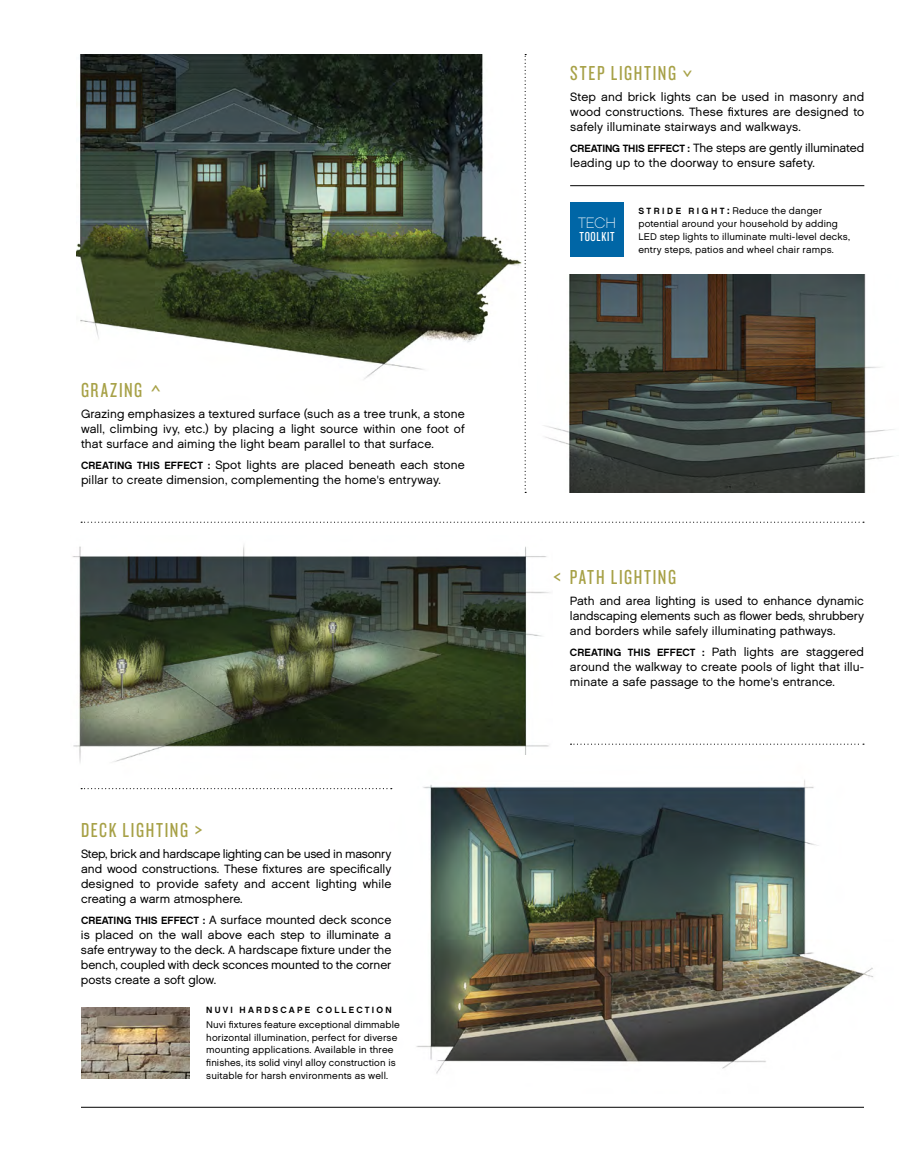
<style>
.page{position:relative;width:918px;height:1175px;background:#fff}
.page>*{position:absolute;margin:0;border:0;box-sizing:border-box;transform-origin:0 0}
.t1{font:21px "Knockout HTF28 Junior Featherwt";letter-spacing:.075em;color:#a7a147}
.t2{font:15px "Chalet Paris Nineteen Sixty";color:#fff}
.t3{font:13.5px "Knockout HTF28 Junior Featherwt";letter-spacing:.05em;color:#fff}
.t4{font:12px/15px "Chalet London Nineteen Sixty";letter-spacing:.01em;color:#000;text-align:justify}
.t5{font:9.75px/12.8px "Chalet London Nineteen Sixty";letter-spacing:.015em;color:#000}
.t6{font:9px "Chalet New York Nineteen Sixty";letter-spacing:.24em;color:#000}
.s1{font-family:"Chalet New York Nineteen Sixty";font-size:10.5px}
.s2{font-family:"Chalet New York Nineteen Sixty";font-size:9px}
</style>
<div class="page">
<img style="left:77px;top:54px;width:445px;height:325px">
<img style="left:72px;top:545px;width:478px;height:218px">
<img style="left:543px;top:275px;width:351px;height:218px">
<img style="left:390px;top:755px;width:483px;height:319px">
<svg style="left:525px;top:54px;width:1px;height:439px"></svg>
<svg style="left:81px;top:521px;width:783px;height:2px"></svg>
<svg style="left:81px;top:788px;width:311px;height:1px"></svg>
<svg style="left:571px;top:743px;width:293px;height:1px"></svg>
<hr style="left:81px;top:1107px;width:783px;height:1px;background:#000">
<div style="left:570px;top:202px;width:54px;height:54px;background:#0066a6"></div>
<hr style="left:570px;top:185px;width:294px;height:1px;background:#000">
<img style="left:81px;top:1007px;width:109px;height:71px">
<p class="t1" style="left:81px;top:379px;width:63px">GRAZING</p>
<p class="t4" style="left:81px;top:406px;width:385px">Grazing emphasizes a textured surface (such as a tree trunk, a stone wall, climbing ivy, etc.) by placing a light source within one foot of that surface and aiming the light beam parallel to that surface.</p>
<p class="t4" style="left:81px;top:457px;width:385px"><span class="s1">CREATING THIS EFFECT :</span> Spot lights are placed beneath each stone pillar to create dimension, complementing the home's entryway.</p>
<p class="t1" style="left:166px;top:384px;width:10px;rotate:90deg">&lt;</p>
<p class="t1" style="left:81px;top:819px;width:124px">DECK LIGHTING &gt;</p>
<p class="t4" style="left:81px;top:846px;width:312px">Step, brick and hardscape lighting can be used in masonry and wood constructions. These fixtures are specifically designed to provide safety and accent lighting while creating a warm atmosphere.</p>
<p class="t4" style="left:81px;top:912px;width:312px"><span class="s1">CREATING THIS EFFECT :</span> A surface mounted deck sconce is placed on the wall above each step to illuminate a safe entryway to the deck. A hardscape fixture under the bench, coupled with deck sconces mounted to the corner posts create a soft glow.</p>
<p class="t6" style="left:206px;top:1004px;width:187px">NUVI HARDSCAPE COLLECTION</p>
<p class="t5" style="left:206px;top:1018px;width:195px">Nuvi fixtures feature exceptional dimmable horizontal illumination, perfect for diverse mounting applications. Available in three finishes, its solid vinyl alloy construction is suitable for harsh environments as well.</p>
<p class="t1" style="left:570px;top:63px;width:107px">STEP LIGHTING</p>
<p class="t4" style="left:570px;top:89px;width:296px">Step and brick lights can be used in masonry and wood constructions. These fixtures are designed to safely illuminate stairways and walkways.</p>
<p class="t4" style="left:570px;top:140px;width:296px"><span class="s1">CREATING THIS EFFECT :</span> The steps are gently illuminated leading up to the doorway to ensure safety.</p>
<p class="t1" style="left:677px;top:78px;width:10px;rotate:-90deg">&lt;</p>
<p class="t2" style="left:578px;top:214px;width:40px">TECH</p>
<p class="t3" style="left:580px;top:230px;width:37px">TOOLKIT</p>
<p class="t5" style="left:638px;top:204px;width:213px"><span class="s2">S T R I D E R I G H T</span> <span class="s1">:</span> Reduce the danger potential around your household by adding LED step lights to illuminate multi-level decks, entry steps, patios and wheel chair ramps.</p>
<p class="t1" style="left:553px;top:566px;width:125px">&lt; PATH LIGHTING</p>
<p class="t4" style="left:570px;top:593px;width:296px">Path and area lighting is used to enhance dynamic landscaping elements such as flower beds, shrubbery and borders while safely illuminating pathways.</p>
<p class="t4" style="left:570px;top:644px;width:296px"><span class="s1">CREATING THIS EFFECT :</span> Path lights are staggered around the walkway to create pools of light that illu&shy;minate a safe passage to the home's entrance.</p>
</div>
